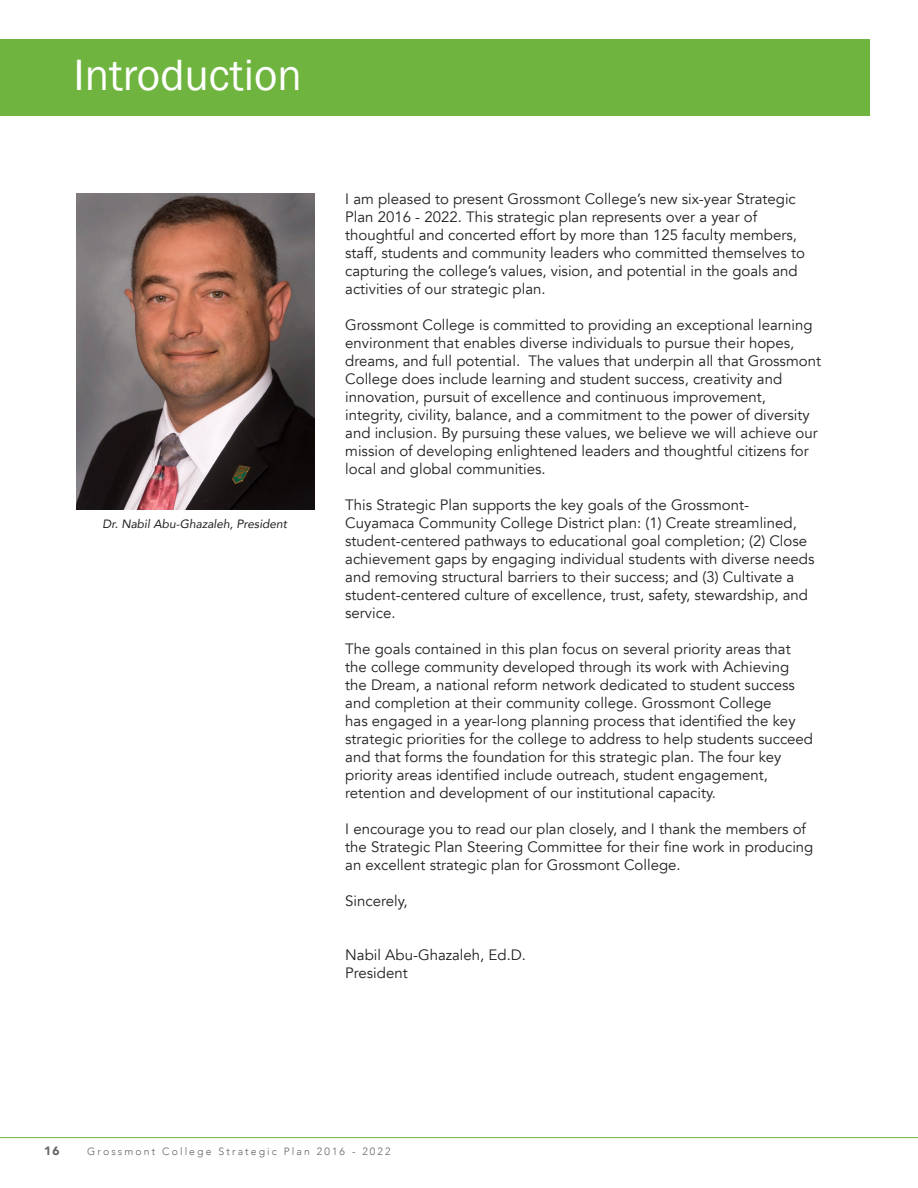
<style>
.page{position:relative;width:918px;height:1188px;background:#fff}
.page>*{position:absolute;margin:0;border:0;box-sizing:border-box;transform-origin:0 0}
.t1{font:45px "Franklin Gothic";color:#fff}
.t2{font:15px/18px "Avenir";color:#231f20}
.t3{font:italic 12px "Avenir";color:#231f20}
.t4{font:900 12px "Avenir";color:#636366}
.t5{font:300 10.5px "Avenir";letter-spacing:.2em;color:#636366}
</style>
<div class="page">
<div style="left:0;top:39px;width:869px;height:77px;background:#6fb43f"></div>
<img style="left:76px;top:194px;width:239px;height:315px">
<hr style="left:0;top:1137px;width:918px;height:1px;background:#6fb43f">
<hr style="left:917px;top:0;width:1px;height:1138px;background:#6fb43f">
<p class="t1" style="left:73px;top:47px;width:230px">Introduction</p>
<p class="t3" style="left:103px;top:517px;width:186px">Dr. Nabil Abu-Ghazaleh, President</p>
<p class="t2" style="left:345px;top:190px;width:461px">I am pleased to present Grossmont College’s new six-year Strategic Plan 2016 - 2022. This strategic plan represents over a year of thoughtful and concerted effort by more than 125 faculty members, staff, students and community leaders who committed themselves to capturing the college’s values, vision, and potential in the goals and activities of our strategic plan.</p>
<p class="t2" style="left:345px;top:316px;width:477px">Grossmont College is committed to providing an exceptional learning environment that enables diverse individuals to pursue their hopes, dreams, and full potential. The values that underpin all that Grossmont College does include learning and student success, creativity and innovation, pursuit of excellence and continuous improvement, integrity, civility, balance, and a commitment to the power of diversity and inclusion. By pursuing these values, we believe we will achieve our mission of developing enlightened leaders and thoughtful citizens for local and global communities.</p>
<p class="t2" style="left:345px;top:496px;width:471px">This Strategic Plan supports the key goals of the Grossmont-Cuyamaca Community College District plan: (1) Create streamlined, student-centered pathways to educational goal completion; (2) Close achievement gaps by engaging individual students with diverse needs and removing structural barriers to their success; and (3) Cultivate a student-centered culture of excellence, trust, safety, stewardship, and service.</p>
<p class="t2" style="left:345px;top:640px;width:469px">The goals contained in this plan focus on several priority areas that the college community developed through its work with Achieving the Dream, a national reform network dedicated to student success and completion at their community college. Grossmont College<br>has engaged in a year-long planning process that identified the key strategic priorities for the college to address to help students succeed and that forms the foundation for this strategic plan. The four key priority areas identified include outreach, student engagement, retention and development of our institutional capacity.</p>
<p class="t2" style="left:345px;top:820px;width:470px">I encourage you to read our plan closely, and I thank the members of the Strategic Plan Steering Committee for their fine work in producing an excellent strategic plan for Grossmont College.</p>
<p class="t2" style="left:345px;top:892px;width:64px">Sincerely,</p>
<p class="t2" style="left:345px;top:946px;width:182px">Nabil Abu-Ghazaleh, Ed.D.</p>
<p class="t2" style="left:345px;top:964px;width:64px">President</p>
<p class="t4" style="left:44px;top:1141px;width:17px">16</p>
<p class="t5" style="left:87px;top:1145px;width:305px">Grossmont College Strategic Plan 2016 - 2022</p>
</div>
